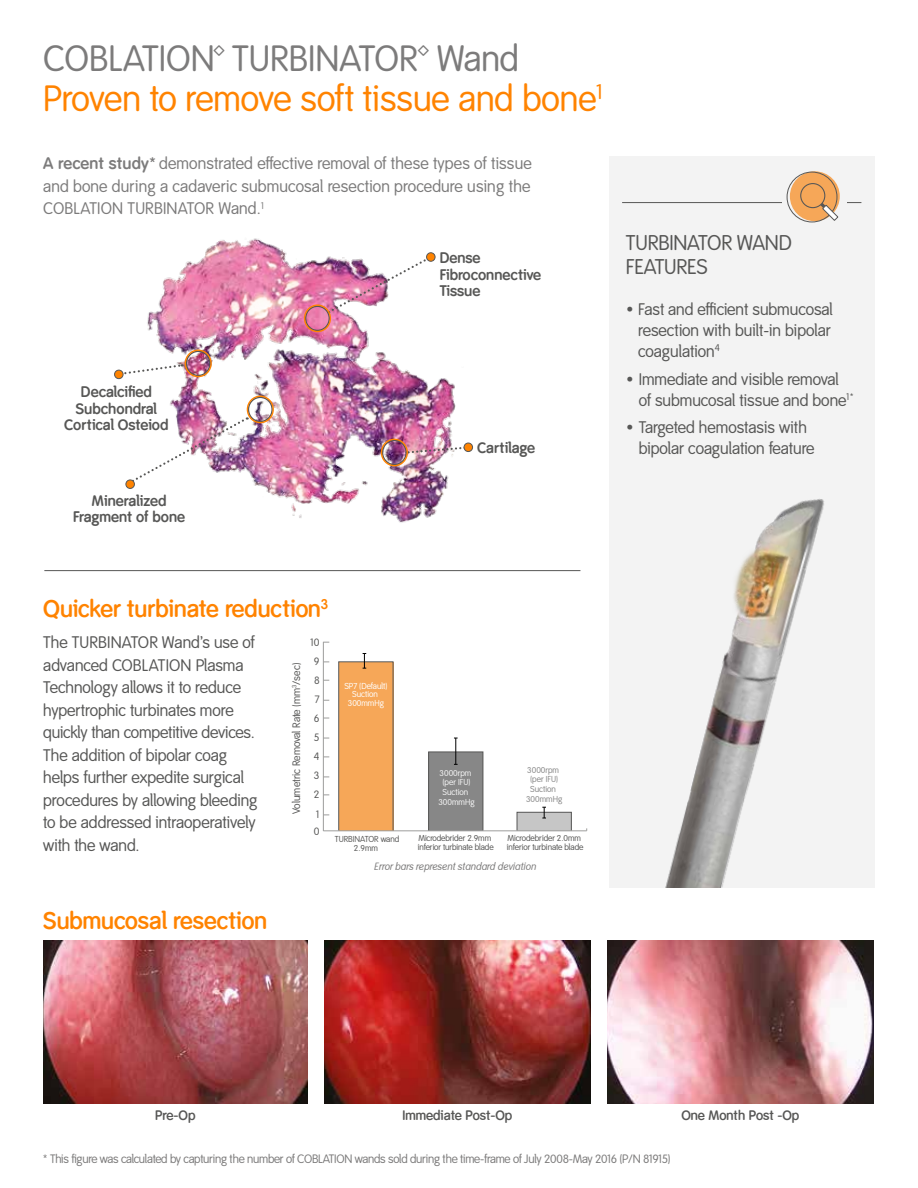
<style>
.page{position:relative;width:918px;height:1188px;background:#fff}
.page>*{position:absolute;margin:0;border:0;box-sizing:border-box;transform-origin:0 0}
.t1{font:36px/40.5px "Smith&Nephew";color:#ff8300}
.t2{font:600 24px "Smith&Nephew";color:#ff8300}
.t3{font:21px/24px "Smith&Nephew";letter-spacing:-.01em;color:#575756}
.t4{font:16.5px/22.5px "Smith&Nephew";color:#575756}
.t5{font:16.5px/22.5px "Smith&Nephew";letter-spacing:.01em;color:#7c7b7b;text-align:justify}
.t6{font:700 15px/16.5px "Smith&Nephew";color:#575756;text-align:center}
.t7{font:600 13.5px "Smith&Nephew";color:#575756}
.t8{font:12px "Smith&Nephew";letter-spacing:-.02em;color:#7c7b7b}
.t9{font:10.65px "Smith&Nephew";color:#575756}
.t10{font:italic 10.5px "Smith&Nephew";color:#7c7b7b}
.t11{font:8.55px/9.6px "Smith&Nephew";letter-spacing:-.005em;color:#575756}
.t12{font:8.55px/9.6px "Smith&Nephew";color:#878787;text-align:center}
.t13{font:8.55px/9.6px "Smith&Nephew";color:#f6f6f6;text-align:center}
.t14{font:8.55px/8.6px "Smith&Nephew";color:#fff;text-align:center}
.s1{color:#7c7b7b}
.s2{font-weight:700}
</style>
<div class="page">
<div style="left:609px;top:156px;width:266px;height:732px;background:#f3f3f3"></div>
<img style="left:43px;top:941px;width:264px;height:163px">
<img style="left:325px;top:941px;width:265px;height:163px">
<img style="left:608px;top:941px;width:265px;height:163px">
<img style="left:665px;top:499px;width:159px;height:389px">
<hr style="left:622px;top:202px;width:239px;height:1px;background:#575756">
<div style="left:782px;top:164px;width:64px;height:65px;background:#f3f3f3"></div>
<div style="left:790px;top:171px;width:50px;height:50px;background:#f6a758;border-radius:50%"></div>
<div style="left:787px;top:172px;width:50px;height:50px;border:1px solid #575756;border-radius:50%"></div>
<svg style="left:820px;top:203px;width:19px;height:18px"></svg>
<div style="left:800px;top:183px;width:25px;height:25px;border:1px solid #575756;border-radius:50%"></div>
<hr style="left:44px;top:570px;width:536px;height:1px;background:#575756">
<img style="left:147px;top:238px;width:322px;height:285px">
<img style="left:327px;top:255px;width:107px;height:59px">
<img style="left:129px;top:417px;width:119px;height:67px">
<svg style="left:117px;top:363px;width:66px;height:13px"></svg>
<svg style="left:406px;top:445px;width:63px;height:10px"></svg>
<div style="left:427px;top:253px;width:8px;height:8px;background:#ff8300;border-radius:50%"></div>
<div style="left:426px;top:252px;width:9px;height:10px;border:1px solid #575756;border-radius:50%"></div>
<div style="left:464px;top:443px;width:9px;height:9px;background:#ff8300;border-radius:50%"></div>
<div style="left:464px;top:443px;width:9px;height:9px;border:1px solid #575756;border-radius:50%"></div>
<div style="left:186px;top:351px;width:25px;height:25px;border:1px solid #575756;border-radius:50%"></div>
<div style="left:185px;top:350px;width:27px;height:27px;border:1px solid #ff8300;border-radius:50%"></div>
<div style="left:305px;top:306px;width:25px;height:25px;border:1px solid #575756;border-radius:50%"></div>
<div style="left:304px;top:304px;width:27px;height:28px;border:1px solid #ff8300;border-radius:50%"></div>
<div style="left:248px;top:397px;width:25px;height:25px;border:1px solid #575756;border-radius:50%"></div>
<div style="left:247px;top:396px;width:27px;height:27px;border:1px solid #ff8300;border-radius:50%"></div>
<div style="left:382px;top:440px;width:25px;height:25px;border:1px solid #575756;border-radius:50%"></div>
<div style="left:381px;top:439px;width:27px;height:27px;border:1px solid #ff8300;border-radius:50%"></div>
<div style="left:115px;top:370px;width:8px;height:9px;background:#ff8300;border-radius:50%"></div>
<div style="left:114px;top:370px;width:9px;height:9px;border:1px solid #575756;border-radius:50%"></div>
<div style="left:126px;top:480px;width:8px;height:8px;background:#ff8300;border-radius:50%"></div>
<div style="left:126px;top:480px;width:9px;height:9px;border:1px solid #575756;border-radius:50%"></div>
<hr style="left:323px;top:642px;width:1px;height:189px;background:#9d9d9c">
<div style="left:339px;top:662px;width:54px;height:169px;background:#f6a758"></div>
<div style="left:429px;top:752px;width:54px;height:79px;background:#878787"></div>
<div style="left:517px;top:812px;width:54px;height:19px;background:#c6c6c6"></div>
<div style="left:338px;top:662px;width:55px;height:169px;border:1px solid #575756"></div>
<div style="left:517px;top:812px;width:55px;height:19px;border:1px solid #575756"></div>
<div style="left:428px;top:752px;width:55px;height:79px;border:1px solid #575756"></div>
<hr style="left:323px;top:831px;width:264px;height:1px;background:#9d9d9c">
<svg style="left:363px;top:653px;width:3px;height:16px"></svg>
<svg style="left:454px;top:738px;width:4px;height:27px"></svg>
<svg style="left:542px;top:807px;width:4px;height:12px"></svg>
<h1 class="t1" style="left:43px;top:39px;width:562px"><span class="s1">COBLATION™ TURBINATOR™ Wand<br></span>Proven to remove soft tissue and bone<sup>1</sup></h1>
<p class="t5" style="left:43px;top:153px;width:490px"><span class="s2">A recent study*</span> demonstrated effective removal of these types of tissue and bone during a cadaveric submucosal resection procedure using the COBLATION TURBINATOR Wand.<sup>1</sup></p>
<p class="t6" style="left:64px;top:384px;width:106px">Decalcified<br>Subchondral<br>Cortical Osteiod</p>
<p class="t6" style="left:73px;top:493px;width:114px">Mineralized<br>Fragment of bone</p>
<p class="t6" style="left:440px;top:250px;width:103px;text-align:left">Dense<br>Fibroconnective<br>Tissue</p>
<p class="t6" style="left:477px;top:440px;width:59px">Cartilage</p>
<h2 class="t2" style="left:43px;top:595px;width:287px">Quicker turbinate reduction<sup>3</sup></h2>
<p class="t4" style="left:43px;top:632px;width:216px">The TURBINATOR Wand’s use of advanced COBLATION Plasma<br>Technology allows it to reduce hypertrophic turbinates more quickly than competitive devices.<br>The addition of bipolar coag helps further expedite surgical procedures by allowing bleeding to be addressed intraoperatively with the wand.</p>
<p class="t9" style="left:310px;top:636px;width:11px">10</p>
<p class="t9" style="left:314px;top:655px;width:7px">9</p>
<p class="t9" style="left:290px;top:814px;width:153px;rotate:-90deg">Volumetric Removal Rate (mm<sup>3</sup>/sec)</p>
<p class="t9" style="left:314px;top:675px;width:7px">8</p>
<p class="t14" style="left:344px;top:682px;width:45px">SP7 (Default)<br>Suction<br>300mmHg</p>
<p class="t9" style="left:315px;top:694px;width:6px">7</p>
<p class="t9" style="left:314px;top:712px;width:7px">6</p>
<p class="t9" style="left:314px;top:731px;width:7px">5</p>
<p class="t9" style="left:314px;top:750px;width:7px">4</p>
<p class="t12" style="left:526px;top:765px;width:38px">3000rpm (per IFU)<br>Suction<br>300mmHg</p>
<p class="t13" style="left:438px;top:768px;width:38px">3000rpm (per IFU)<br>Suction<br>300mmHg</p>
<p class="t9" style="left:314px;top:769px;width:7px">3</p>
<p class="t9" style="left:314px;top:788px;width:7px">2</p>
<p class="t9" style="left:316px;top:808px;width:5px">1</p>
<p class="t9" style="left:314px;top:825px;width:7px">0</p>
<p class="t11" style="left:335px;top:834px;width:66px;text-align:center">TURBINATOR wand<br>2.9mm</p>
<p class="t11" style="left:418px;top:833px;width:77px">Microdebrider 2.9mm inferior turbinate blade</p>
<p class="t11" style="left:507px;top:833px;width:78px">Microdebrider 2.0mm inferior turbinate blade</p>
<h2 class="t2" style="left:43px;top:907px;width:225px">Submucosal resection</h2>
<p class="t10" style="left:375px;top:861px;width:163px">Error bars represent standard deviation</p>
<p class="t3" style="left:626px;top:231px;width:167px">TURBINATOR WAND<br>FEATURES</p>
<p class="t4" style="left:638px;top:299px;width:196px;line-height:21px;text-indent:-12px">• Fast and efficient submucosal resection with built-in bipolar coagulation<sup>4</sup></p>
<p class="t4" style="left:639px;top:369px;width:216px;line-height:21px;text-indent:-13px">• Immediate and visible removal of submucosal tissue and bone<sup>1*</sup></p>
<p class="t4" style="left:639px;top:418px;width:177px;line-height:21px;text-indent:-13px">• Targeted hemostasis with bipolar coagulation feature</p>
<p class="t7" style="left:155px;top:1108px;width:42px">Pre-Op</p>
<p class="t7" style="left:402px;top:1108px;width:111px">Immediate Post-Op</p>
<p class="t7" style="left:681px;top:1108px;width:119px">One Month Post -Op</p>
<p class="t8" style="left:43px;top:1152px;width:629px">* This figure was calculated by capturing the number of COBLATION wands sold during the time-frame of July 2008-May 2016 (P/N 81915)</p>
</div>
